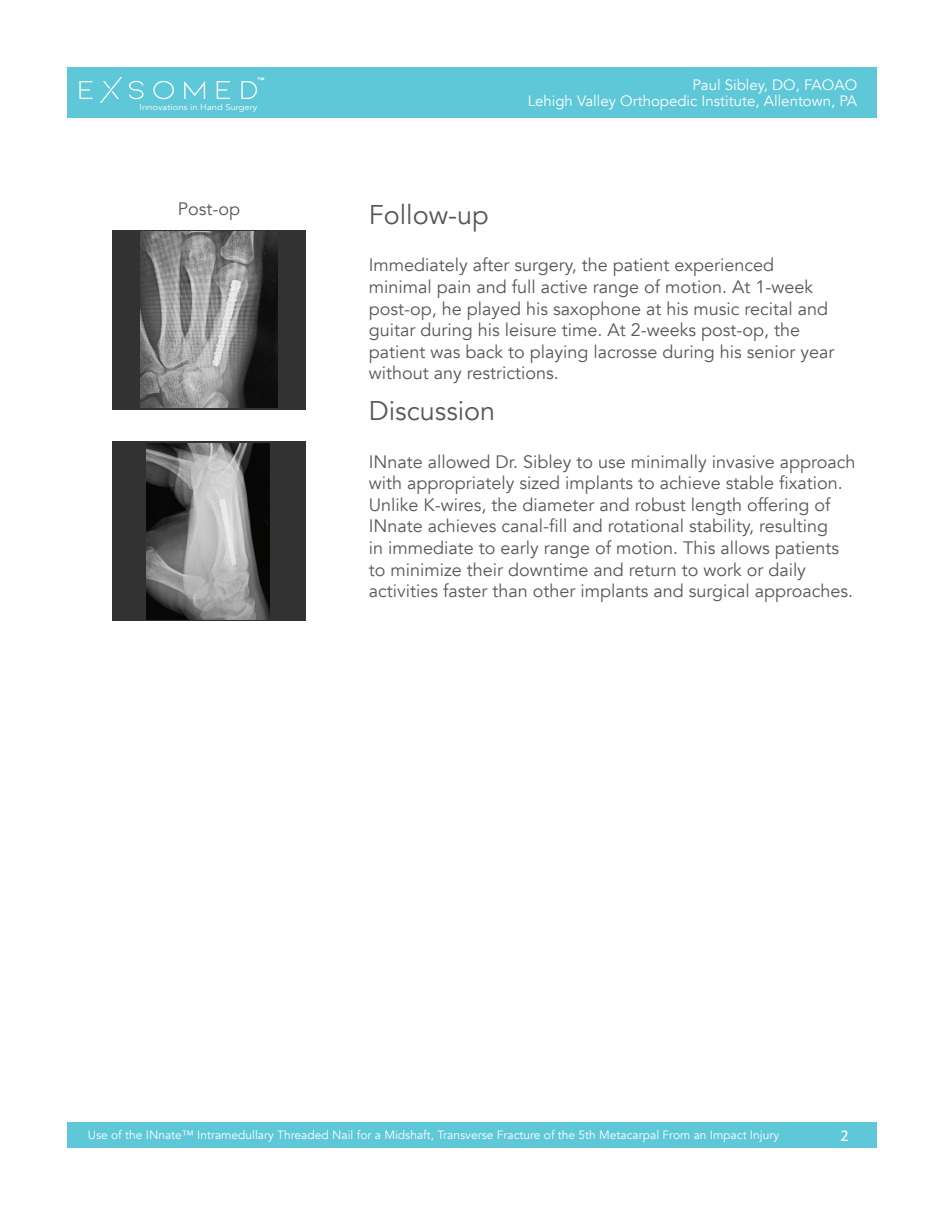
<style>
.page{position:relative;width:945px;height:1215px;background:#fff}
.page>*{position:absolute;margin:0;border:0;box-sizing:border-box;transform-origin:0 0}
.t1{font:27px "Avenir";color:#585858}
.t2{font:18px/21.6px "Avenir";color:#585858}
.t3{font:16.5px "Calibri";color:#fff}
.t4{font:15px/16.5px "Avenir";color:#fff;text-align:right}
.t5{font:12px "Avenir";color:#fff}
.t6{font:8.25px "Avenir";color:#fff;scale:1.13 1}
.t7{font:800 6.45px "Avenir";color:#fff;scale:1.13 1}
</style>
<div class="page">
<div style="left:68px;top:68px;width:810px;height:50px;background:#5ec8d8"></div>
<div style="left:68px;top:1122px;width:810px;height:25px;background:#5ec8d8"></div>
<svg style="left:153px;top:81px;width:21px;height:18px"></svg>
<svg style="left:129px;top:81px;width:15px;height:18px"></svg>
<svg style="left:100px;top:77px;width:22px;height:26px"></svg>
<svg style="left:79px;top:81px;width:14px;height:18px"></svg>
<svg style="left:241px;top:81px;width:16px;height:18px"></svg>
<svg style="left:217px;top:81px;width:13px;height:18px"></svg>
<svg style="left:184px;top:81px;width:21px;height:18px"></svg>
<div style="left:112px;top:230px;width:194px;height:180px;background:#333233"></div>
<div style="left:112px;top:441px;width:194px;height:180px;background:#333233"></div>
<img style="left:140px;top:232px;width:138px;height:176px">
<img style="left:147px;top:443px;width:123px;height:176px">
<p class="t7" style="left:257px;top:75px;width:8px">™</p>
<p class="t6" style="left:140px;top:102px;width:106px">Innovations in Hand Surgery</p>
<p class="t2" style="left:178px;top:198px;width:64px">Post-op</p>
<h1 class="t1" style="left:369px;top:199px;width:121px">Follow-up</h1>
<p class="t4" style="left:528px;top:77px;width:331px">Paul Sibley, DO, FAOAO<br>Lehigh Valley Orthopedic Institute, Allentown, PA</p>
<p class="t2" style="left:369px;top:255px;width:467px">Immediately after surgery, the patient experienced minimal pain and full active range of motion. At 1-week post-op, he played his saxophone at his music recital and guitar during his leisure time. At 2-weeks post-op, the patient was back to playing lacrosse during his senior year without any restrictions.</p>
<h1 class="t1" style="left:369px;top:395px;width:128px">Discussion</h1>
<p class="t2" style="left:369px;top:451px;width:488px">INnate allowed Dr. Sibley to use minimally invasive approach with appropriately sized implants to achieve stable fixation.<br>Unlike K-wires, the diameter and robust length offering of INnate achieves canal-fill and rotational stability, resulting<br>in immediate to early range of motion. This allows patients to minimize their downtime and return to work or daily activities faster than other implants and surgical approaches.</p>
<p class="t5" style="left:88px;top:1128px;width:693px">Use of the INnate™ Intramedullary Threaded Nail for a Midshaft, Transverse Fracture of the 5th Metacarpal From an Impact Injury</p>
<p class="t3" style="left:841px;top:1124px;width:10px">2</p>
</div>
